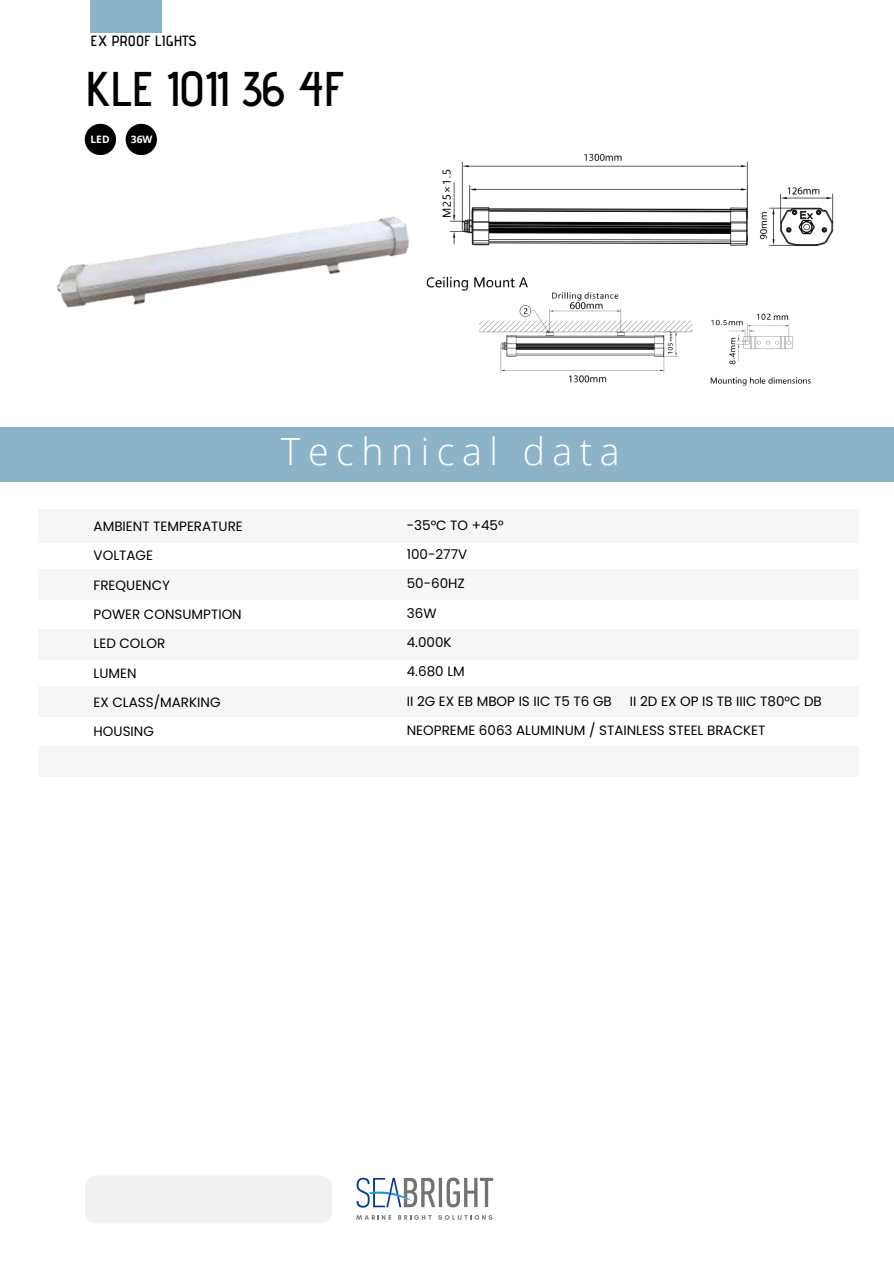
<style>
.page{position:relative;width:894px;height:1264px;background:#fff}
.page>*{position:absolute;margin:0;border:0;box-sizing:border-box;transform-origin:0 0}
.t1{font:600 48.75px "Advent Pro";color:#000}
.t2{font:300 37.5px "Open Sans";letter-spacing:.2em;color:#fff}
.t3{font:600 14.85px "Advent Pro";color:#000}
.t4{font:13.5px "Poppins";color:#000}
.t5{font:700 10.2px "Open Sans";color:#fff}
</style>
<div class="page">
<div style="left:85px;top:1175px;width:246px;height:48px;background:#f1f1f1;border-radius:11px"></div>
<div style="left:91px;top:0;width:71px;height:33px;background:#8db3c8"></div>
<svg style="left:356px;top:1177px;width:137px;height:30px"></svg>
<svg style="left:356px;top:1215px;width:35px;height:4px"></svg>
<svg style="left:398px;top:1215px;width:33px;height:4px"></svg>
<svg style="left:438px;top:1215px;width:54px;height:4px"></svg>
<div style="left:0;top:427px;width:893px;height:54px;background:#8db3c8"></div>
<div style="left:85px;top:124px;width:31px;height:31px;background:#000;border-radius:50%"></div>
<div style="left:126px;top:124px;width:31px;height:31px;background:#000;border-radius:50%"></div>
<div style="left:38px;top:508px;width:820px;height:34px;background:#f6f6f6"></div>
<div style="left:38px;top:569px;width:820px;height:30px;background:#f6f6f6"></div>
<div style="left:38px;top:628px;width:820px;height:31px;background:#f6f6f6"></div>
<div style="left:38px;top:686px;width:820px;height:31px;background:#f6f6f6"></div>
<div style="left:38px;top:746px;width:820px;height:31px;background:#f6f6f6"></div>
<img style="left:56px;top:218px;width:329px;height:90px">
<img style="left:385px;top:153px;width:449px;height:104px">
<img style="left:372px;top:258px;width:439px;height:128px">
<div style="left:543px;top:174px;width:142px;height:12px;background:#fff"></div>
<p class="t3" style="left:91px;top:32px;width:107px">EX PROOF LIGHTS</p>
<p class="t1" style="left:85px;top:59px;width:262px">KLE 1011 36 4F</p>
<p class="t5" style="left:90px;top:132px;width:21px">LED</p>
<p class="t5" style="left:131px;top:132px;width:23px">36W</p>
<p class="t4" style="left:94px;top:517px;width:151px">AMBIENT TEMPERATURE</p>
<p class="t4" style="left:94px;top:546px;width:61px">VOLTAGE</p>
<p class="t4" style="left:94px;top:575px;width:78px">FREQUENCY</p>
<p class="t4" style="left:94px;top:605px;width:150px">POWER CONSUMPTION</p>
<p class="t4" style="left:94px;top:634px;width:73px">LED COLOR</p>
<p class="t4" style="left:94px;top:663px;width:44px">LUMEN</p>
<p class="t4" style="left:94px;top:692px;width:128px">EX CLASS/MARKING</p>
<p class="t4" style="left:94px;top:722px;width:62px">HOUSING</p>
<p class="t2" style="left:281px;top:425px;width:340px">Technical data</p>
<p class="t4" style="left:406px;top:515px;width:98px">-35°C TO +45°</p>
<p class="t4" style="left:406px;top:545px;width:62px">100-277V</p>
<p class="t4" style="left:406px;top:574px;width:60px">50-60HZ</p>
<p class="t4" style="left:406px;top:603px;width:31px">36W</p>
<p class="t4" style="left:406px;top:632px;width:46px">4.000K</p>
<p class="t4" style="left:406px;top:662px;width:59px">4.680 LM</p>
<p class="t4" style="left:406px;top:691px;width:206px">II 2G EX EB MBOP IS IIC T5 T6 GB</p>
<p class="t4" style="left:629px;top:691px;width:193px">II 2D EX OP IS TB IIIC T80°C DB</p>
<p class="t4" style="left:406px;top:720px;width:360px">NEOPREME 6063 ALUMINUM / STAINLESS STEEL BRACKET</p>
</div>
